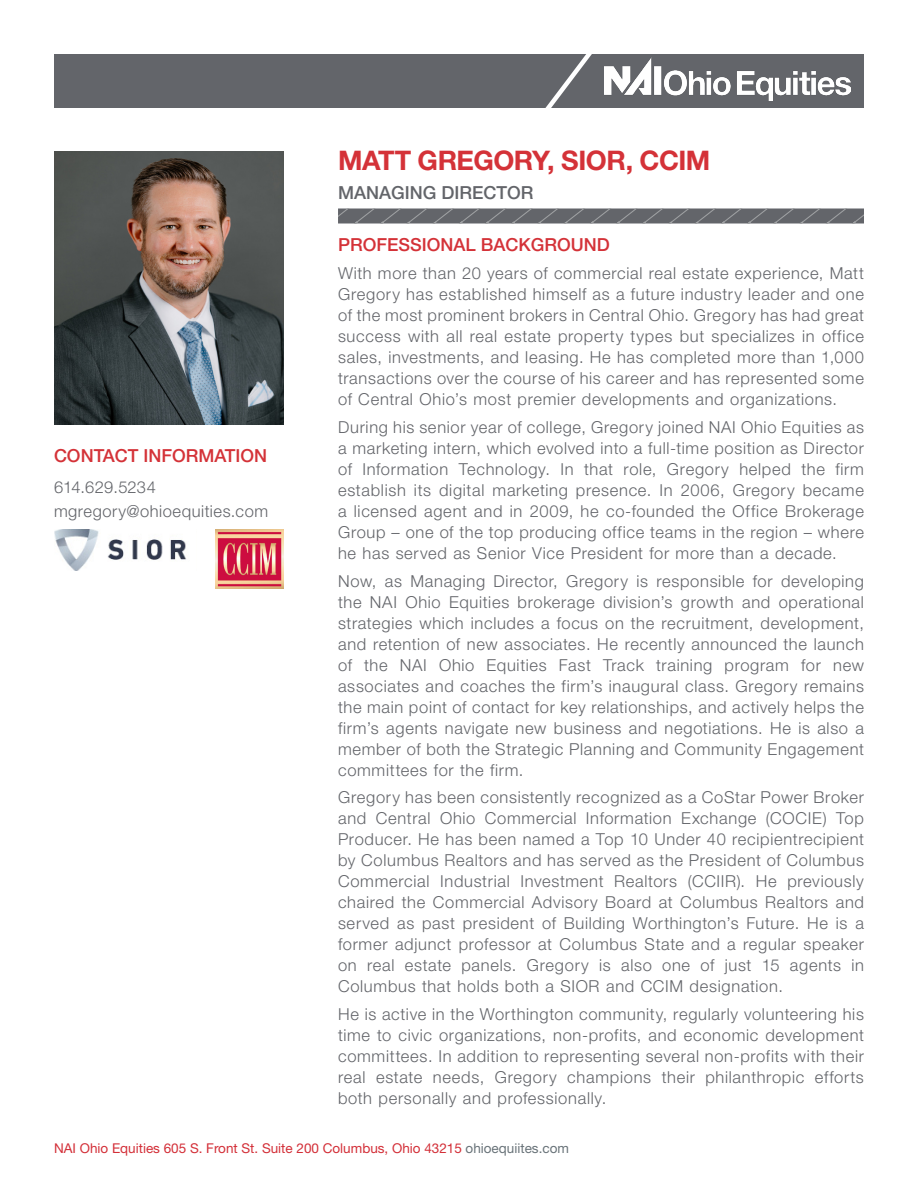
<style>
.page{position:relative;width:918px;height:1188px;background:#fff}
.page>*{position:absolute;margin:0;border:0;box-sizing:border-box;transform-origin:0 0}
.Agent_Name{font:700 27px "Helvetica Neue LT Std";letter-spacing:-.02em;color:#d43238}
.Sub_Heading_-_Red_Helvetica_All_Caps{font:500 18px "Helvetica Neue LT Std";color:#d43238}
.Sub_Heading_-_Grey_Helvetica_-_All_Caps{font:500 18px "Helvetica Neue LT Std";color:#63656a}
.Body_-_Grey_Helvetica{font:300 16.5px/21px "Helvetica Neue LT Std";letter-spacing:.04em;color:#63656a;text-align:justify}
.Job_Title{font:300 16.5px "Helvetica Neue LT Std";letter-spacing:.03em;color:#63656a}
.Job_Title-2{font:300 16.5px "Helvetica Neue LT Std";letter-spacing:.01em;color:#63656a}
.Footer_-_Body{font:13.5px "Helvetica Neue LT Std";color:#d32f38}
.s1{color:#697379}
</style>
<div class="page">
<img style="left:54px;top:151px;width:230px;height:273px">
<div style="left:54px;top:54px;width:810px;height:54px;background:#63656a"></div>
<img style="left:605px;top:58px;width:245px;height:43px">
<svg style="left:545px;top:54px;width:47px;height:54px"></svg>
<svg style="left:338px;top:208px;width:526px;height:16px;background:#707176"></svg>
<img style="left:54px;top:529px;width:132px;height:41px">
<img style="left:215px;top:529px;width:69px;height:59px">
<p class="Agent_Name" style="left:338px;top:144px;width:374px">MATT GREGORY, SIOR, CCIM</p>
<p class="Sub_Heading_-_Grey_Helvetica_-_All_Caps" style="left:338px;top:182px;width:197px">MANAGING DIRECTOR</p>
<p class="Sub_Heading_-_Red_Helvetica_All_Caps" style="left:338px;top:234px;width:273px">PROFESSIONAL BACKGROUND</p>
<p class="Body_-_Grey_Helvetica" style="left:338px;top:263px;width:527px">With more than 20 years of commercial real estate experience, Matt Gregory has established himself as a future industry leader and one of the most prominent brokers in Central Ohio. Gregory has had great success with all real estate property types but specializes in office sales, investments, and leasing. He has completed more than 1,000 transactions over the course of his career and has represented some of Central Ohio’s most premier developments and organizations.</p>
<p class="Body_-_Grey_Helvetica" style="left:338px;top:416px;width:528px">During his senior year of college, Gregory joined NAI Ohio Equities as a marketing intern, which evolved into a full-time position as Director of Information Technology. In that role, Gregory helped the firm establish its digital marketing presence. In 2006, Gregory became a licensed agent and in 2009, he co-founded the Office Brokerage Group – one of the top producing office teams in the region – where he has served as Senior Vice President for more than a decade.</p>
<p class="Body_-_Grey_Helvetica" style="left:338px;top:570px;width:528px">Now, as Managing Director, Gregory is responsible for developing the NAI Ohio Equities brokerage division’s growth and operational strategies which includes a focus on the recruitment, development, and retention of new associates. He recently announced the launch of the NAI Ohio Equities Fast Track training program for new associates and coaches the firm’s inaugural class. Gregory remains the main point of contact for key relationships, and actively helps the firm’s agents navigate new business and negotiations. He is also a member of both the Strategic Planning and Community Engagement committees for the firm.</p>
<p class="Body_-_Grey_Helvetica" style="left:338px;top:787px;width:528px">Gregory has been consistently recognized as a CoStar Power Broker and Central Ohio Commercial Information Exchange (COCIE) Top Producer. He has been named a Top 10 Under 40 recipientrecipient by Columbus Realtors and has served as the President of Columbus Commercial Industrial Investment Realtors (CCIIR). He previously chaired the Commercial Advisory Board at Columbus Realtors and served as past president of Building Worthington’s Future. He is a former adjunct professor at Columbus State and a regular speaker on real estate panels. Gregory is also one of just 15 agents in Columbus that holds both a SIOR and CCIM designation.</p>
<p class="Body_-_Grey_Helvetica" style="left:338px;top:1004px;width:528px">He is active in the Worthington community, regularly volunteering his time to civic organizations, non-profits, and economic development committees. In addition to representing several non-profits with their real estate needs, Gregory champions their philanthropic efforts both personally and professionally.</p>
<p class="Footer_-_Body" style="left:54px;top:1141px;width:516px">NAI Ohio Equities 605 S. Front St. Suite 200 Columbus, Ohio 43215 <span class="s1">ohioequiites.com</span></p>
<p class="Sub_Heading_-_Red_Helvetica_All_Caps" style="left:54px;top:445px;width:215px">CONTACT INFORMATION</p>
<p class="Job_Title-2" style="left:54px;top:477px;width:103px">614.629.5234</p>
<p class="Job_Title" style="left:54px;top:501px;width:216px">mgregory@ohioequities.com</p>
</div>
